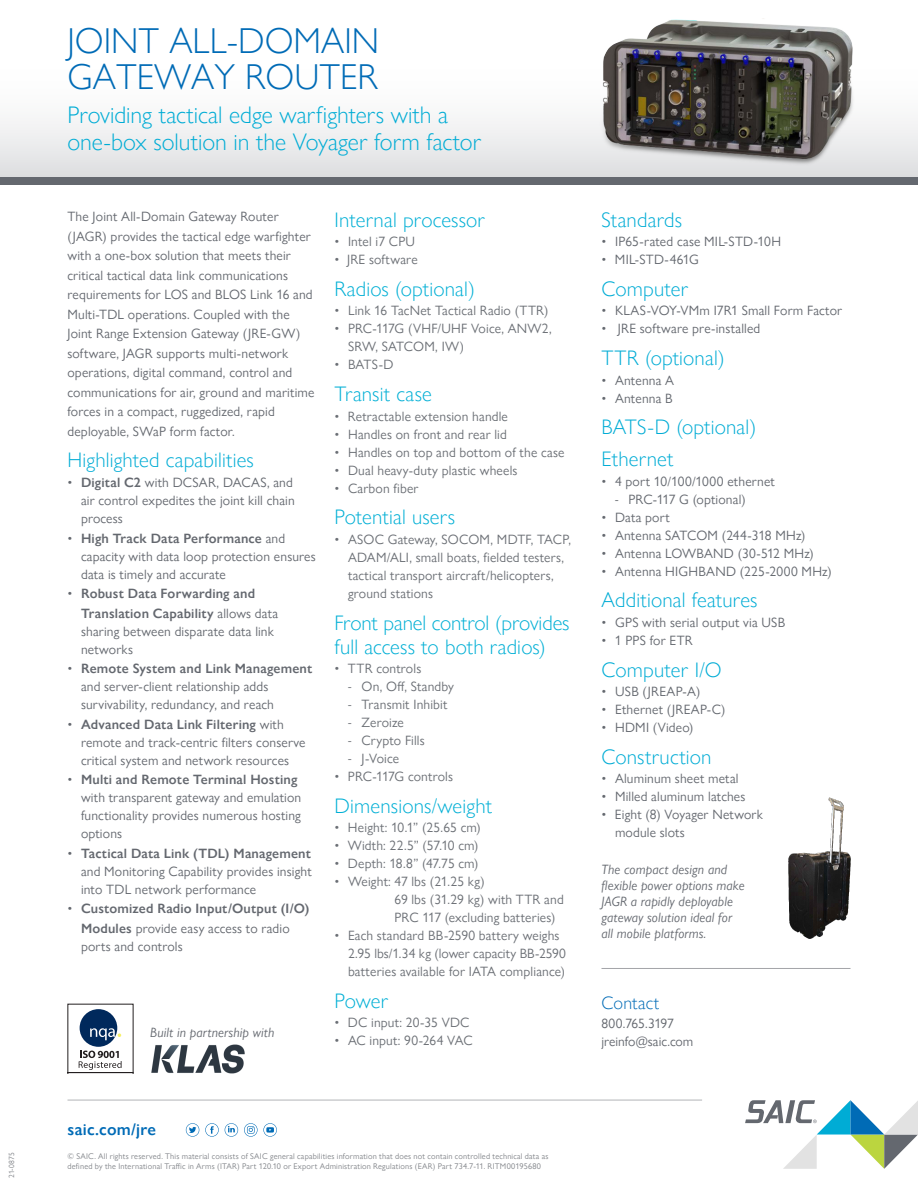
<style>
.page{position:relative;width:918px;height:1188px;background:#fff}
.page>*{position:absolute;margin:0;border:0;box-sizing:border-box;transform-origin:0 0}
.Title_Large_Less_Spa{font:300 36px/36px "Gill Sans Nova";color:#006bb6}
.Subhead_1{font:300 24px/27px "Gill Sans Nova";color:#00acd5}
.t1{font:300 21px/24px "Gill Sans Nova";letter-spacing:.005em;color:#00afd5}
.Footnote{font:300 21px/31.8px "Gill Sans Nova";letter-spacing:.01em;color:#00acd5}
.Subhead_1-2{font:300 21px "Gill Sans Nova";letter-spacing:.01em;color:#00acd5}
.POC_Contact_Header{font:300 18px "Gill Sans Nova";letter-spacing:.01em;color:#006bb6}
.t2{font:600 16.5px "Gill Sans Nova";letter-spacing:.015em;color:#006bb6}
.Body{font:13.5px/18px "Gill Sans Nova";letter-spacing:.01em;color:#64686f}
.t3{font:13.5px/18px "Gill Sans Nova";letter-spacing:.01em;color:#6b6f75}
.Footnote-2{font:13.5px/18px "Gill Sans Nova";letter-spacing:.015em;color:#64686f}
.Footnote-3{font:italic 13.5px/16.2px "Gill Sans Nova";letter-spacing:.01em;color:#64686f}
.t4{font:600 13.5px/19.5px "Gill Sans Nova";letter-spacing:.015em;color:#64686f}
.POC_Info_Last_Line{font:13.5px "Gill Sans Nova";color:#64686f}
.POC_Info{font:13.5px "Gill Sans Nova";letter-spacing:-.015em;color:#64686f}
.t5{font:8.25px/9.9px "Gill Sans Nova";letter-spacing:.025em;color:#818489}
.Job_Number{font:7.5px "Gill Sans Nova";letter-spacing:.005em;color:#818489}
.s1{font-weight:600}
.s2{font-weight:400}
.s3{font-family:"Franklin Gothic"}
</style>
<div class="page">
<div style="left:0;top:0;width:918px;height:177px;background:linear-gradient(to bottom,#fff,#e7e8e9)"></div>
<div style="left:0;top:177px;width:918px;height:7px;background:#64686f"></div>
<hr style="left:68px;top:1100px;width:634px;height:1px;background:#64686f">
<svg style="left:745px;top:1100px;width:173px;height:69px"></svg>
<svg style="left:205px;top:1123px;width:14px;height:14px"></svg>
<svg style="left:225px;top:1123px;width:13px;height:14px"></svg>
<svg style="left:186px;top:1123px;width:13px;height:14px"></svg>
<svg style="left:244px;top:1123px;width:33px;height:14px"></svg>
<hr style="left:602px;top:968px;width:249px;height:1px;background:#a3a4a8">
<hr style="left:68px;top:1073px;width:65px;height:1px;background:#231f20">
<svg style="left:68px;top:1051px;width:65px;height:22px"></svg>
<div style="left:80px;top:1009px;width:37px;height:38px;background:#00295c;border-radius:50%"></div>
<svg style="left:90px;top:1028px;width:31px;height:12px"></svg>
<img style="left:151px;top:1045px;width:94px;height:28px">
<img style="left:788px;top:797px;width:63px;height:142px">
<img style="left:593px;top:19px;width:277px;height:154px">
<p class="Job_Number" style="left:7px;top:1178px;width:27px;rotate:-90deg">21-0875</p>
<p class="Title_Large_Less_Spa" style="left:68px;top:23px;width:313px">JOINT ALL-DOMAIN<br>GATEWAY ROUTER</p>
<p class="Subhead_1" style="left:68px;top:101px;width:415px">Providing tactical edge warfighters with a one-box solution in the Voyager form factor</p>
<p class="Body" style="left:68px;top:207px;width:248px;line-height:19.5px">The Joint All-Domain Gateway Router (JAGR) provides the tactical edge warfighter with a one-box solution that meets their critical tactical data link communications requirements for LOS and BLOS Link 16 and Multi-TDL operations. Coupled with the Joint Range Extension Gateway (JRE-GW) software, JAGR supports multi-network operations, digital command, control and communications for air, ground and maritime forces in a compact, ruggedized, rapid deployable, SWaP form factor.</p>
<p class="Subhead_1-2" style="left:68px;top:447px;width:188px">Highlighted capabilities</p>
<p class="Body" style="left:81px;top:474px;width:215px;text-indent:-14px">• <span class="s1">Digital C2</span> with DCSAR, DACAS, and air control expedites the joint kill chain process</p>
<p class="Body" style="left:81px;top:529px;width:236px;text-indent:-14px">• <span class="s1">High Track Data Performance</span> and capacity with data loop protection ensures data is timely and accurate</p>
<p class="t4" style="left:81px;top:584px;width:199px;text-indent:-14px"><span class="s2">•</span> Robust Data Forwarding and<br>Translation Capability <span class="s2">allows data</span></p>
<p class="Body" style="left:81px;top:622px;width:194px">sharing between disparate data link networks</p>
<p class="Body" style="left:81px;top:660px;width:233px;text-indent:-14px">• <span class="s1">Remote System and Link Management </span>and server-client relationship adds survivability, redundancy, and reach</p>
<p class="Body" style="left:81px;top:715px;width:226px;text-indent:-14px">• <span class="s1">Advanced Data Link Filtering</span> with remote and track-centric filters conserve critical system and network resources</p>
<p class="Body" style="left:81px;top:771px;width:222px;text-indent:-14px">• <span class="s1">Multi and Remote Terminal Hosting </span>with transparent gateway and emulation functionality provides numerous hosting options</p>
<p class="Body" style="left:81px;top:844px;width:232px;text-align:justify;text-indent:-14px">• <span class="s1">Tactical Data Link (TDL) Management </span>and Monitoring Capability provides insight into TDL network performance</p>
<p class="t4" style="left:68px;top:899px;width:243px;text-align:center"><span class="s2">•</span> Customized Radio Input/Output (I/O)<br>Modules <span class="s2">provide easy access to radio</span></p>
<p class="Body" style="left:81px;top:937px;width:103px">ports and controls</p>
<p class="Footnote-3" style="left:150px;top:1025px;width:126px">Built in partnership with</p>
<p class="t1" style="left:334px;top:207px;width:152px">Internal processor</p>
<p class="t3" style="left:334px;top:232px;width:82px">• Intel i7 CPU</p>
<p class="t3" style="left:334px;top:250px;width:85px">• JRE software</p>
<p class="t1" style="left:334px;top:277px;width:142px">Radios (optional)</p>
<p class="t3" style="left:334px;top:302px;width:215px">• Link 16 TacNet Tactical Radio (TTR)</p>
<p class="t3" style="left:348px;top:320px;width:205px;text-indent:-14px">• PRC-117G (VHF/UHF Voice, ANW2,<br>SRW, SATCOM, IW)</p>
<p class="t3" style="left:334px;top:356px;width:61px">• BATS-D</p>
<p class="t1" style="left:334px;top:382px;width:99px">Transit case</p>
<p class="t3" style="left:334px;top:407px;width:175px">• Retractable extension handle</p>
<p class="t3" style="left:334px;top:425px;width:174px">• Handles on front and rear lid</p>
<p class="t3" style="left:334px;top:443px;width:231px">• Handles on top and bottom of the case</p>
<p class="t3" style="left:334px;top:461px;width:185px">• Dual heavy-duty plastic wheels</p>
<p class="t3" style="left:334px;top:479px;width:86px">• Carbon fiber</p>
<p class="t1" style="left:334px;top:505px;width:122px">Potential users</p>
<p class="t3" style="left:348px;top:530px;width:224px;text-indent:-14px">• ASOC Gateway, SOCOM, MDTF, TACP, ADAM/ALI, small boats, fielded testers, tactical transport aircraft/helicopters, ground stations</p>
<p class="t1" style="left:334px;top:610px;width:237px">Front panel control (provides full access to both radios)</p>
<p class="t3" style="left:334px;top:659px;width:88px">• TTR controls</p>
<p class="t3" style="left:348px;top:677px;width:108px"><span class="s3">-</span> On, Off, Standby</p>
<p class="t3" style="left:348px;top:695px;width:101px"><span class="s3">-</span> Transmit Inhibit</p>
<p class="t3" style="left:348px;top:713px;width:57px"><span class="s3">-</span> Zeroize</p>
<p class="t3" style="left:348px;top:731px;width:78px"><span class="s3">-</span> Crypto Fills</p>
<p class="t3" style="left:348px;top:749px;width:53px"><span class="s3">-</span> J-Voice</p>
<p class="t3" style="left:334px;top:767px;width:120px">• PRC-117G controls</p>
<p class="t1" style="left:334px;top:793px;width:159px">Dimensions/weight</p>
<p class="t3" style="left:334px;top:818px;width:148px">• Height: 10.1” (25.65 cm)</p>
<p class="t3" style="left:334px;top:836px;width:145px">• Width: 22.5” (57.10 cm)</p>
<p class="t3" style="left:334px;top:854px;width:146px">• Depth: 18.8” (47.75 cm)</p>
<p class="t3" style="left:394px;top:872px;width:171px;text-indent:-60px">• Weight: 47 lbs (21.25 kg)<br>69 lbs (31.29 kg) with TTR and<br>PRC 117 (excluding batteries)</p>
<p class="t3" style="left:348px;top:926px;width:219px;text-indent:-14px">• Each standard BB-2590 battery weighs<br>2.95 lbs/1.34 kg (lower capacity BB-2590 batteries available for IATA compliance)</p>
<p class="t1" style="left:334px;top:989px;width:55px">Power</p>
<p class="t3" style="left:334px;top:1014px;width:137px">• DC input: 20-35 VDC</p>
<p class="t3" style="left:334px;top:1032px;width:140px">• AC input: 90-264 VAC</p>
<p class="Footnote" style="left:602px;top:204px;width:82px">Standards</p>
<p class="Footnote-2" style="left:602px;top:232px;width:181px">• IP65-rated case MIL-STD-10H</p>
<p class="Footnote-2" style="left:602px;top:250px;width:99px">• MIL-STD-461G</p>
<p class="Footnote" style="left:602px;top:273px;width:88px">Computer</p>
<p class="Footnote-2" style="left:602px;top:302px;width:242px">• KLAS-VOY-VMm I7R1 Small Form Factor</p>
<p class="Footnote-2" style="left:602px;top:320px;width:160px">• JRE software pre-installed</p>
<p class="Footnote" style="left:602px;top:342px;width:125px">TTR (optional)</p>
<p class="Footnote-2" style="left:602px;top:371px;width:74px">• Antenna A</p>
<p class="Footnote-2" style="left:602px;top:389px;width:73px">• Antenna B</p>
<p class="Footnote" style="left:602px;top:411px;width:156px">BATS-D (optional)<br>Ethernet</p>
<p class="Footnote-2" style="left:602px;top:472px;width:175px">• 4 port 10/100/1000 ethernet</p>
<p class="Footnote-2" style="left:615px;top:490px;width:132px"><span class="s3">-</span> PRC-117 G (optional)</p>
<p class="Footnote-2" style="left:602px;top:508px;width:70px">• Data port</p>
<p class="Footnote-2" style="left:602px;top:526px;width:206px">• Antenna SATCOM (244-318 MHz)</p>
<p class="Footnote-2" style="left:602px;top:544px;width:214px">• Antenna LOWBAND (30-512 MHz)</p>
<p class="Footnote-2" style="left:602px;top:562px;width:232px">• Antenna HIGHBAND (225-2000 MHz)</p>
<p class="Footnote" style="left:602px;top:584px;width:158px">Additional features</p>
<p class="Footnote-2" style="left:602px;top:613px;width:185px">• GPS with serial output via USB</p>
<p class="Footnote-2" style="left:602px;top:631px;width:93px">• 1 PPS for ETR</p>
<p class="Footnote" style="left:602px;top:653px;width:122px">Computer I/O</p>
<p class="Footnote-2" style="left:602px;top:682px;width:100px">• USB (JREAP-A)</p>
<p class="Footnote-2" style="left:602px;top:700px;width:126px">• Ethernet (JREAP-C)</p>
<p class="Footnote-2" style="left:602px;top:718px;width:94px">• HDMI (Video)</p>
<p class="Footnote" style="left:602px;top:740px;width:112px">Construction</p>
<p class="Footnote-2" style="left:602px;top:769px;width:139px">• Aluminum sheet metal</p>
<p class="Footnote-2" style="left:602px;top:787px;width:145px">• Milled aluminum latches</p>
<p class="Footnote-2" style="left:615px;top:805px;width:149px;text-indent:-14px">• Eight (8) Voyager Network module slots</p>
<p class="Footnote-3" style="left:602px;top:861px;width:145px">The compact design and flexible power options make<br>JAGR a rapidly deployable gateway solution ideal for all mobile platforms.</p>
<p class="POC_Contact_Header" style="left:602px;top:992px;width:59px">Contact</p>
<p class="POC_Info" style="left:602px;top:1015px;width:74px">800.765.3197</p>
<p class="POC_Info_Last_Line" style="left:602px;top:1033px;width:93px">jreinfo@saic.com</p>
<p class="t2" style="left:68px;top:1119px;width:90px">saic.com/jre</p>
<p class="t5" style="left:68px;top:1151px;width:483px">© SAIC. All rights reserved. This material consists of SAIC general capabilities information that does not contain controlled technical data as defined by the International Traffic in Arms (ITAR) Part 120.10 or Export Administration Regulations (EAR) Part 734.7-11. RITM00195680</p>
</div>
